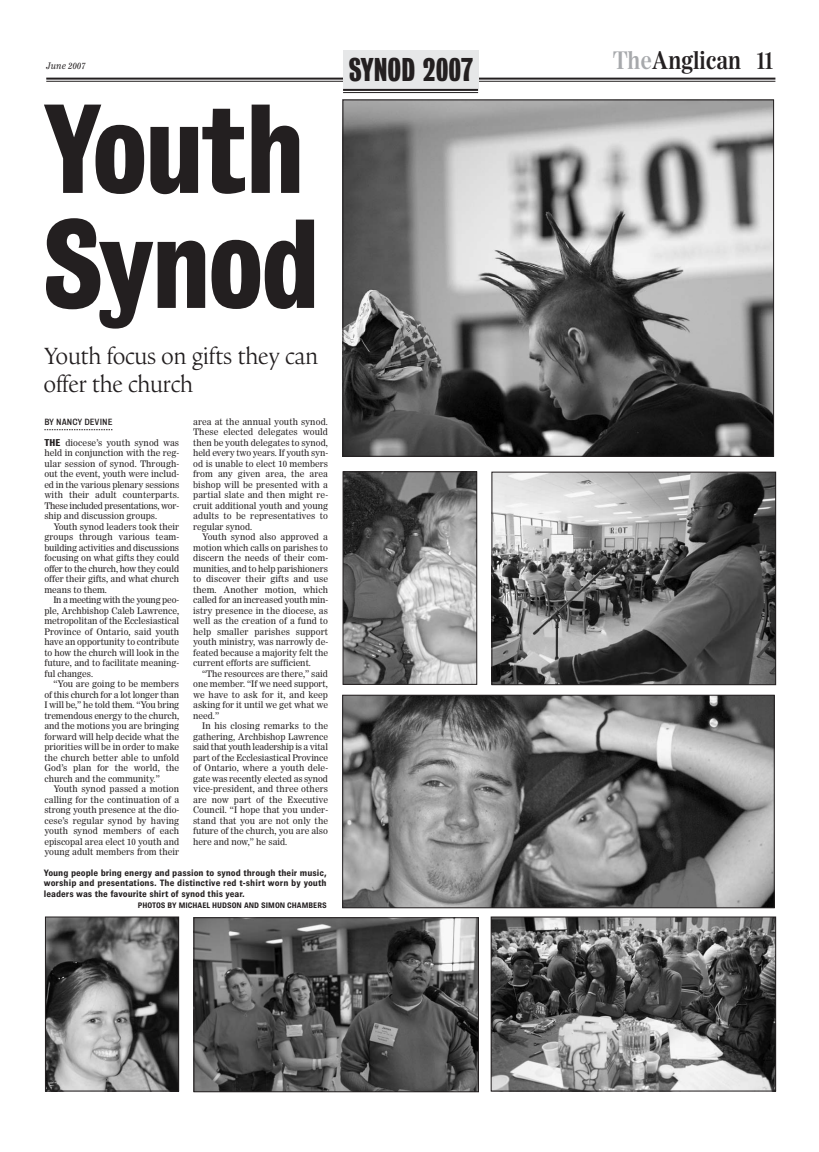
<style>
.page{position:relative;width:819px;height:1152px;background:#fff}
.page>*{position:absolute;margin:0;border:0;box-sizing:border-box;transform-origin:0 0}
.t1{font:115px/115px "Bureau Grotesque Three Seven";color:#231f20}
.t2{font:30px "Bureau Grotesque One Seven";color:#231f20}
.t3{font:300 24px/28px "Goodchild Display";color:#231f20}
.t4{font:700 24px "Worldwide Headline";color:#231f20}
.t5{font:700 9.2px/10.5px "Brown";color:#231f20;text-align:justify}
.t6{font:9px/10.5px "Worldwide";color:#231f20;text-align:justify}
.t7{font:italic 9px "Worldwide";color:#231f20}
.t8{font:8.2px "Bureau Grotesque Five Three";color:#231f20}
.t9{font:700 8px "Brown";color:#231f20}
.s1{color:#a7a9ac}
.s2{font-family:"Bureau Grotesque Three Five"}
</style>
<div class="page">
<hr style="left:46px;top:78px;width:729px;height:2px;background:#231f20">
<hr style="left:46px;top:81px;width:729px;height:1px;background:#231f20">
<svg style="left:44px;top:429px;width:68px;height:1px"></svg>
<img style="left:196px;top:919px;width:281px;height:171px">
<div style="left:194px;top:917px;width:285px;height:175px;border:1px solid #231f20"></div>
<img style="left:493px;top:919px;width:281px;height:170px">
<div style="left:491px;top:917px;width:285px;height:174px;border:1px solid #231f20"></div>
<img style="left:344px;top:697px;width:429px;height:209px">
<div style="left:342px;top:695px;width:433px;height:213px;border:1px solid #231f20"></div>
<img style="left:345px;top:474px;width:130px;height:209px">
<div style="left:343px;top:472px;width:134px;height:213px;border:1px solid #231f20"></div>
<img style="left:494px;top:474px;width:280px;height:209px">
<div style="left:492px;top:472px;width:284px;height:213px;border:1px solid #231f20"></div>
<img style="left:345px;top:102px;width:427px;height:353px">
<div style="left:343px;top:100px;width:431px;height:357px;border:1px solid #231f20"></div>
<img style="left:47px;top:919px;width:130px;height:170px">
<div style="left:45px;top:917px;width:134px;height:174px;border:1px solid #231f20"></div>
<div style="left:343px;top:51px;width:135px;height:38px;background:#e6e7e8"></div>
<hr style="left:343px;top:89px;width:135px;height:2px;background:#231f20">
<hr style="left:343px;top:92px;width:135px;height:1px;background:#231f20">
<p class="t7" style="left:46px;top:62px;width:41px">June 2007</p>
<h3 class="t4" style="left:613px;top:51px;width:162px"><span class="s1">The</span>Anglican 11</h3>
<h1 class="t1" style="left:44px;top:107px;width:276px">Youth<br>Synod</h1>
<h3 class="t3" style="left:44px;top:344px;width:276px">Youth focus on gifts they can offer the church</h3>
<p class="t8" style="left:44px;top:418px;width:70px">BY NANCY DEVINE</p>
<p class="t6" style="left:44px;top:438px;width:136px"><span class="s2">THE</span> diocese’s youth synod was held in conjunction with the reg&shy;ular session of synod. Through&shy;out the event, youth were includ&shy;ed in the various plenary sessions with their adult counterparts.<br>These included presentations, wor&shy;ship and discussion groups.</p>
<p class="t6" style="left:44px;top:522px;width:136px;text-indent:9px">Youth synod leaders took their groups through various team&shy;building activities and discussions focusing on what gifts they could offer to the church, how they could offer their gifts, and what church means to them.</p>
<p class="t6" style="left:44px;top:595px;width:136px;text-indent:9px">In a meeting with the young peo&shy;ple, Archbishop Caleb Lawrence, metropolitan of the Ecclesiastical Province of Ontario, said youth have an opportunity to contribute to how the church will look in the future, and to facilitate meaning&shy;ful changes.</p>
<p class="t6" style="left:44px;top:679px;width:136px;text-indent:9px">“You are going to be members of this church for a lot longer than I will be,” he told them. “You bring tremendous energy to the church, and the motions you are bringing forward will help decide what the priorities will be in order to make the church better able to unfold God’s plan for the world, the church and the community.”</p>
<p class="t6" style="left:44px;top:784px;width:136px;text-indent:9px">Youth synod passed a motion calling for the continuation of a strong youth presence at the dio&shy;cese’s regular synod by having youth synod members of each episcopal area elect 10 youth and young adult members from their</p>
<h2 class="t2" style="left:348px;top:59px;width:126px">SYNOD 2007</h2>
<p class="t6" style="left:193px;top:417px;width:136px">area at the annual youth synod.<br>These elected delegates would then be youth delegates to synod, held every two years. If youth syn&shy;od is unable to elect 10 members from any given area, the area bishop will be presented with a partial slate and then might re&shy;cruit additional youth and young adults to be representatives to regular synod.</p>
<p class="t6" style="left:193px;top:532px;width:136px;text-indent:9px">Youth synod also approved a motion which calls on parishes to discern the needs of their com&shy;munities, and to help parishioners to discover their gifts and use them. Another motion, which called for an increased youth min&shy;istry presence in the diocese, as well as the creation of a fund to help smaller parishes support youth ministry, was narrowly de&shy;feated because a majority felt the current efforts are sufficient.</p>
<p class="t6" style="left:193px;top:669px;width:136px;text-indent:9px">“The resources are there,” said one member. “If we need support, we have to ask for it, and keep asking for it until we get what we need.”</p>
<p class="t6" style="left:193px;top:721px;width:136px;text-indent:9px">In his closing remarks to the gathering, Archbishop Lawrence said that youth leadership is a vital part of the Ecclesiastical Province of Ontario, where a youth dele&shy;gate was recently elected as synod vice-president, and three others are now part of the Executive Council. “I hope that you under&shy;stand that you are not only the future of the church, you are also here and now,” he said.</p>
<p class="t5" style="left:44px;top:868px;width:284px">Young people bring energy and passion to synod through their music, worship and presentations. The distinctive red t-shirt worn by youth leaders was the favourite shirt of synod this year.</p>
<p class="t9" style="left:138px;top:902px;width:190px">PHOTOS BY MICHAEL HUDSON AND SIMON CHAMBERS</p>
</div>
